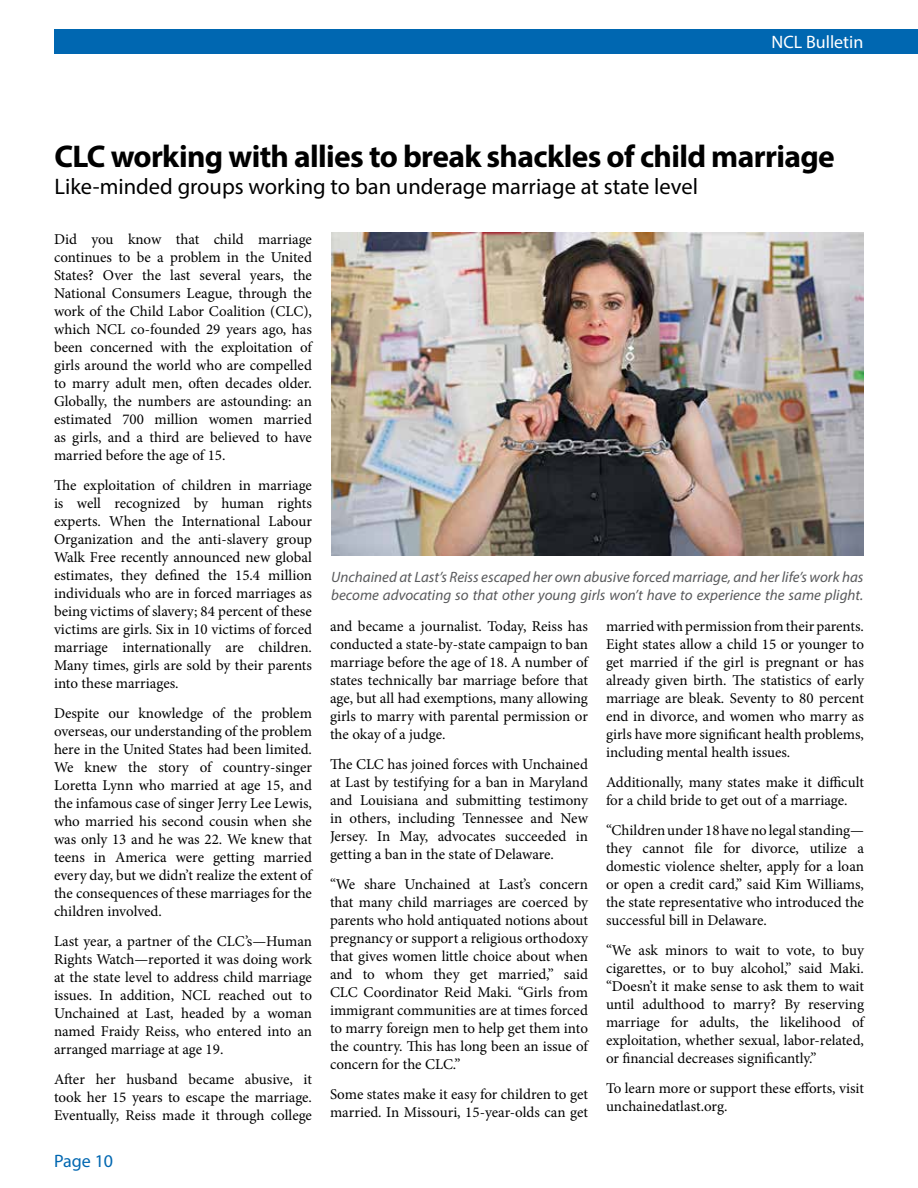
<style>
.page{position:relative;width:918px;height:1188px;background:#fff}
.page>*{position:absolute;margin:0;border:0;box-sizing:border-box;transform-origin:0 0}
.t1{font:700 31.5px "Myriad Pro";letter-spacing:-.02em;color:#000}
.t2{font:22.5px "Myriad Pro";color:#000}
.t3{font:18px "Myriad Pro";color:#fff}
.t4{font:18px "Myriad Pro";color:#0067b1}
.t5{font:15px/18px "Minion Pro";color:#000;text-align:justify}
.t6{font:italic 15px/18px "Myriad Pro";color:#58595b}
</style>
<div class="page">
<div style="left:54px;top:30px;width:864px;height:24px;background:#0067b1"></div>
<img style="left:331px;top:232px;width:532px;height:323px">
<p class="t3" style="left:772px;top:31px;width:93px">NCL Bulletin</p>
<h1 class="t1" style="left:54px;top:136px;width:782px">CLC working with allies to break shackles of child marriage</h1>
<h2 class="t2" style="left:54px;top:173px;width:645px">Like-minded groups working to ban underage marriage at state level</h2>
<p class="t5" style="left:54px;top:231px;width:260px">Did you know that child marriage continues to be a problem in the United States? Over the last several years, the National Consumers League, through the work of the Child Labor Coalition (CLC), which NCL co-founded 29 years ago, has been concerned with the exploitation of girls around the world who are compelled to marry adult men, often decades older.<br>Globally, the numbers are astounding: an estimated 700 million women married as girls, and a third are believed to have married before the age of 15.</p>
<p class="t5" style="left:54px;top:477px;width:260px">The exploitation of children in marriage is well recognized by human rights experts. When the International Labour Organization and the anti-slavery group Walk Free recently announced new global estimates, they defined the 15.4 million individuals who are in forced marriages as being victims of slavery; 84 percent of these victims are girls. Six in 10 victims of forced marriage internationally are children.<br>Many times, girls are sold by their parents into these marriages.</p>
<p class="t5" style="left:54px;top:705px;width:260px">Despite our knowledge of the problem overseas, our understanding of the problem here in the United States had been limited.<br>We knew the story of country-singer Loretta Lynn who married at age 15, and the infamous case of singer Jerry Lee Lewis, who married his second cousin when she was only 13 and he was 22. We knew that teens in America were getting married every day, but we didn’t realize the extent of the consequences of these marriages for the children involved.</p>
<p class="t5" style="left:54px;top:933px;width:260px">Last year, a partner of the CLC’s—Human Rights Watch—reported it was doing work at the state level to address child marriage issues. In addition, NCL reached out to Unchained at Last, headed by a woman named Fraidy Reiss, who entered into an arranged marriage at age 19.</p>
<p class="t5" style="left:54px;top:1071px;width:260px">After her husband became abusive, it took her 15 years to escape the marriage.<br>Eventually, Reiss made it through college</p>
<p class="t6" style="left:331px;top:568px;width:534px">Unchained at Last’s Reiss escaped her own abusive forced marriage, and her life’s work has become advocating so that other young girls won’t have to experience the same plight.</p>
<p class="t5" style="left:330px;top:618px;width:260px">and became a journalist. Today, Reiss has conducted a state-by-state campaign to ban marriage before the age of 18. A number of states technically bar marriage before that age, but all had exemptions, many allowing girls to marry with parental permission or the okay of a judge.</p>
<p class="t5" style="left:330px;top:756px;width:260px">The CLC has joined forces with Unchained at Last by testifying for a ban in Maryland and Louisiana and submitting testimony in others, including Tennessee and New Jersey. In May, advocates succeeded in getting a ban in the state of Delaware.</p>
<p class="t5" style="left:330px;top:876px;width:260px">“We share Unchained at Last’s concern that many child marriages are coerced by parents who hold antiquated notions about pregnancy or support a religious orthodoxy that gives women little choice about when and to whom they get married,” said CLC Coordinator Reid Maki. “Girls from immigrant communities are at times forced to marry foreign men to help get them into the country. This has long been an issue of concern for the CLC.”</p>
<p class="t5" style="left:330px;top:1086px;width:259px">Some states make it easy for children to get married. In Missouri, 15-year-olds can get</p>
<p class="t5" style="left:606px;top:618px;width:260px">married with permission from their parents.<br>Eight states allow a child 15 or younger to get married if the girl is pregnant or has already given birth. The statistics of early marriage are bleak. Seventy to 80 percent end in divorce, and women who marry as girls have more significant health problems, including mental health issues.</p>
<p class="t5" style="left:606px;top:774px;width:260px">Additionally, many states make it difficult for a child bride to get out of a marriage.</p>
<p class="t5" style="left:606px;top:822px;width:260px">“Children under 18 have no legal standing— they cannot file for divorce, utilize a domestic violence shelter, apply for a loan or open a credit card,” said Kim Williams, the state representative who introduced the successful bill in Delaware.</p>
<p class="t5" style="left:606px;top:942px;width:260px">“We ask minors to wait to vote, to buy cigarettes, or to buy alcohol,” said Maki. “Doesn’t it make sense to ask them to wait until adulthood to marry? By reserving marriage for adults, the likelihood of exploitation, whether sexual, labor-related, or financial decreases significantly.”</p>
<p class="t5" style="left:606px;top:1080px;width:259px">To learn more or support these efforts, visit unchainedatlast.org.</p>
<p class="t4" style="left:54px;top:1150px;width:61px">Page 10</p>
</div>
